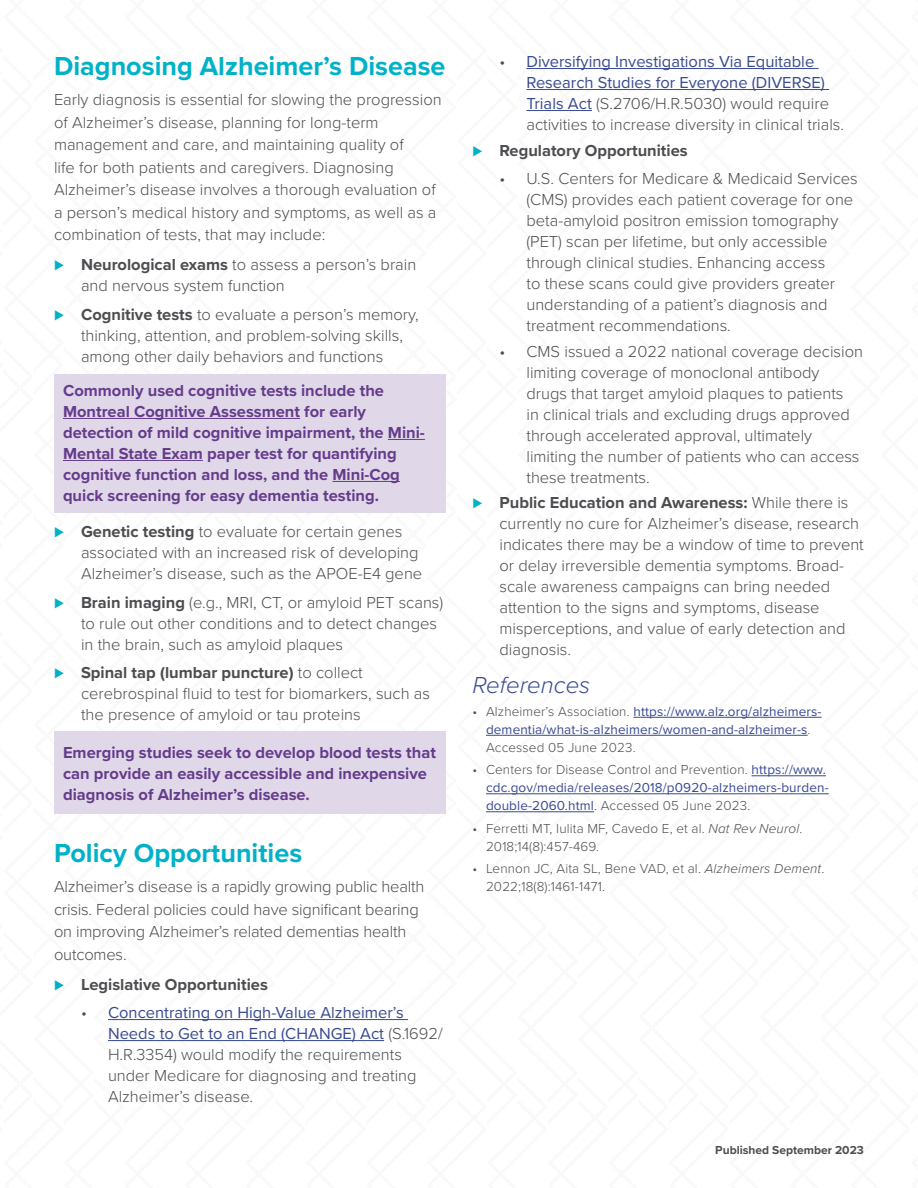
<style>
.page{position:relative;width:918px;height:1188px;background:#fff}
.page>*{position:absolute;margin:0;border:0;box-sizing:border-box;transform-origin:0 0}
.Heading_2{font:700 27px "Proxima Nova";color:#00b2c8}
.Heading_3{font:italic 300 24px "Proxima Nova";color:#384a91}
.t1{font:300 16.5px/21px "Proxima Nova";color:#4c4d50}
.Pullquote{font:700 16.5px/21px "Proxima Nova";color:#653c8c}
.t2{font:16.5px/21px "Proxima Nova";color:#384a91}
.t3{font:700 16.5px "Proxima Nova";color:#4c4d50}
.t4{font:13.5px/18px "Proxima Nova";letter-spacing:.01em;color:#384a91}
.t5{font:300 13.5px/18px "Proxima Nova";letter-spacing:.01em;color:#4c4d50}
.pub-date{font:700 12px "Proxima Nova";color:#4c4d50}
.s1{font-family:"Proxima Nova Cond";font-weight:400;color:#00b2c8}
.s2{font-weight:700}
.s3{font-weight:400;color:#384a91}
.s4{font-weight:300;color:#4c4d50}
.s5{font-family:"Proxima Nova Cond";font-weight:300;color:#4c4d50}
.s6{font-family:"Proxima Nova Cond"}
.s7{font-style:italic}
</style>
<div class="page">
<hr style="left:108px;top:1019px;width:300px;height:1px;background:#384a91">
<hr style="left:108px;top:1040px;width:276px;height:1px;background:#384a91">
<hr style="left:526px;top:68px;width:293px;height:1px;background:#384a91">
<hr style="left:526px;top:89px;width:303px;height:1px;background:#384a91">
<hr style="left:526px;top:110px;width:66px;height:1px;background:#384a91">
<hr style="left:633px;top:717px;width:189px;height:1px;background:#384a91">
<hr style="left:486px;top:735px;width:322px;height:1px;background:#384a91">
<hr style="left:752px;top:776px;width:74px;height:1px;background:#384a91">
<hr style="left:486px;top:794px;width:343px;height:1px;background:#384a91">
<hr style="left:486px;top:812px;width:108px;height:1px;background:#384a91">
<div style="left:54px;top:374px;width:392px;height:139px;background:#e0d8e8"></div>
<hr style="left:63px;top:418px;width:237px;height:1px;background:#653c8c">
<hr style="left:388px;top:439px;width:37px;height:1px;background:#653c8c">
<hr style="left:63px;top:460px;width:140px;height:1px;background:#653c8c">
<hr style="left:333px;top:481px;width:67px;height:1px;background:#653c8c">
<div style="left:54px;top:731px;width:392px;height:82px;background:#e0d8e8"></div>
<h2 class="Heading_2" style="left:54px;top:46px;width:393px">Diagnosing Alzheimer’s Disease</h2>
<p class="t1" style="left:54px;top:88px;width:389px;line-height:22.5px">Early diagnosis is essential for slowing the progression of Alzheimer’s disease, planning for long-term management and care, and maintaining quality of<br>life for both patients and caregivers. Diagnosing Alzheimer’s disease involves a thorough evaluation of a person’s medical history and symptoms, as well as a combination of tests, that may include:</p>
<p class="t1" style="left:81px;top:253px;width:337px;text-indent:-27px"><span class="s1">⊲</span> <span class="s2">Neurological exams</span> to assess a person’s brain and nervous system function</p>
<p class="t1" style="left:81px;top:303px;width:339px;text-indent:-27px"><span class="s1">⊲</span> <span class="s2">Cognitive tests</span> to evaluate a person’s memory, thinking, attention, and problem-solving skills, among other daily behaviors and functions</p>
<p class="Pullquote" style="left:63px;top:380px;width:363px">Commonly used cognitive tests include the Montreal Cognitive Assessment for early detection of mild cognitive impairment, the Mini-Mental State Exam paper test for quantifying cognitive function and loss, and the Mini-Cog quick screening for easy dementia testing.</p>
<p class="t1" style="left:81px;top:520px;width:343px;text-indent:-27px"><span class="s1">⊲</span> <span class="s2">Genetic testing</span> to evaluate for certain genes associated with an increased risk of developing<br>Alzheimer’s disease, such as the APOE-E4 gene</p>
<p class="t1" style="left:81px;top:591px;width:364px;text-indent:-27px"><span class="s1">⊲</span> <span class="s2">Brain imaging</span> (e.g., MRI, CT, or amyloid PET scans) to rule out other conditions and to detect changes in the brain, such as amyloid plaques</p>
<p class="t1" style="left:81px;top:661px;width:351px;text-indent:-27px"><span class="s1">⊲</span> <span class="s2">Spinal tap (lumbar puncture)</span> to collect cerebrospinal fluid to test for biomarkers, such as the presence of amyloid or tau proteins</p>
<p class="Pullquote" style="left:63px;top:741px;width:375px">Emerging studies seek to develop blood tests that can provide an easily accessible and inexpensive diagnosis of Alzheimer’s disease.</p>
<h2 class="Heading_2" style="left:54px;top:833px;width:250px">Policy Opportunities</h2>
<p class="t1" style="left:54px;top:874px;width:372px;line-height:22.5px">Alzheimer’s disease is a rapidly growing public health crisis. Federal policies could have significant bearing on improving Alzheimer’s related dementias health outcomes.</p>
<p class="t3" style="left:54px;top:972px;width:215px"><span class="s1">⊲</span> Legislative Opportunities</p>
<p class="t1" style="left:108px;top:1001px;width:336px;text-indent:-27px">• <span class="s3">Concentrating on High-Value Alzheimer’s Needs to Get to an End (CHANGE) Act</span> (S.1692/ H.R.3354) would modify the requirements under Medicare for diagnosing and treating Alzheimer’s disease.</p>
<p class="t2" style="left:526px;top:50px;width:319px;text-indent:-27px"><span class="s4">•</span> Diversifying Investigations Via Equitable Research Studies for Everyone (DIVERSE)<br>Trials Act <span class="s4">(S.2706/H.R.5030) would require activities to increase diversity in clinical trials.</span></p>
<p class="t3" style="left:472px;top:138px;width:217px"><span class="s1">⊲</span> Regulatory Opportunities</p>
<p class="t1" style="left:526px;top:167px;width:333px;text-indent:-27px">• U.S. Centers for Medicare &amp; Medicaid Services (CMS) provides each patient coverage for one beta-amyloid positron emission tomography (PET) scan per lifetime, but only accessible through clinical studies. Enhancing access<br>to these scans could give providers greater understanding of a patient’s diagnosis and treatment recommendations.</p>
<p class="t1" style="left:526px;top:340px;width:338px;text-indent:-27px">• CMS issued a 2022 national coverage decision limiting coverage of monoclonal antibody drugs that target amyloid plaques to patients<br>in clinical trials and excluding drugs approved through accelerated approval, ultimately limiting the number of patients who can access these treatments.</p>
<p class="t1" style="left:500px;top:491px;width:366px;text-indent:-27px"><span class="s1">⊲</span> <span class="s2">Public Education and Awareness:</span> While there is currently no cure for Alzheimer’s disease, research indicates there may be a window of time to prevent or delay irreversible dementia symptoms. Broad&shy;scale awareness campaigns can bring needed attention to the signs and symptoms, disease misperceptions, and value of early detection and diagnosis.</p>
<h3 class="Heading_3" style="left:472px;top:667px;width:119px">References</h3>
<p class="t4" style="left:486px;top:702px;width:337px;text-indent:-14px"><span class="s5">•</span> <span class="s4">Alzheimer’s Association.</span> https://www.alz.org/alzheimers&shy;dementia/what-is-alzheimers/women-and-alzheimer-s<span class="s4">.<br>Accessed 05 June 2023.</span></p>
<p class="t4" style="left:486px;top:760px;width:344px;text-indent:-14px"><span class="s5">•</span> <span class="s4">Centers for Disease Control and Prevention.</span> https://www. cdc.gov/media/releases/2018/p0920-alzheimers-burden&shy;double-2060.html<span class="s4">. Accessed 05 June 2023.</span></p>
<p class="t5" style="left:486px;top:819px;width:318px;text-indent:-14px"><span class="s6">•</span> Ferretti MT, Iulita MF, Cavedo E, et al. <span class="s7">Nat Rev Neurol</span>.<br>2018;14(8):457-469.</p>
<p class="t5" style="left:486px;top:859px;width:340px;text-indent:-14px"><span class="s6">•</span> Lennon JC, Aita SL, Bene VAD, et al. <span class="s7">Alzheimers Dement</span>.<br>2022;18(8):1461-1471.</p>
<p class="pub-date" style="left:715px;top:1141px;width:150px">Published September 2023</p>
</div>
